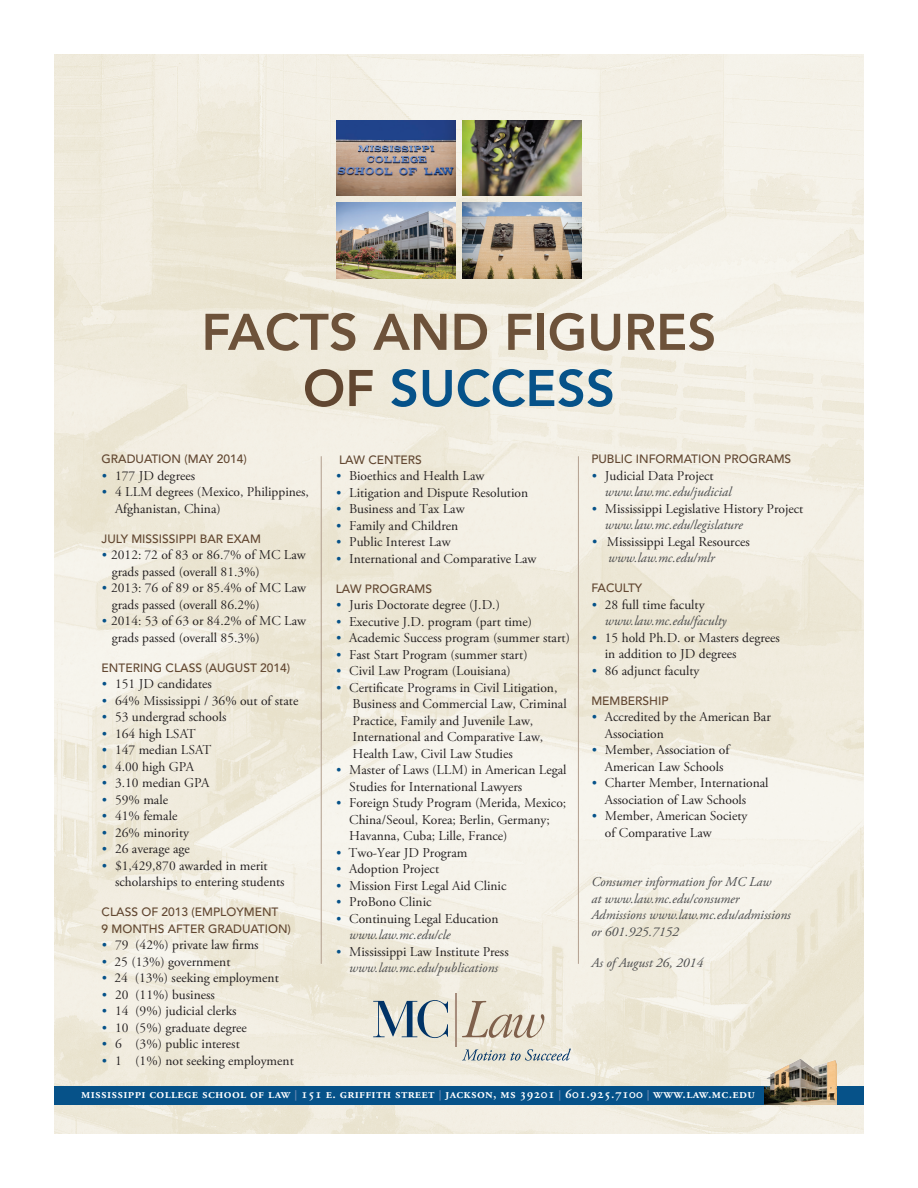
<style>
.page{position:relative;width:918px;height:1188px;background:#fff}
.page>*{position:absolute;margin:0;border:0;box-sizing:border-box;transform-origin:0 0}
.t1{font:800 51px/56.1px "Avenir LT Std";color:#6d523a;text-align:center}
.t2{font:13.5px/16.5px "Adobe Garamond Pro";color:#231f20}
.t3{font:italic 13.5px "Adobe Garamond Pro";color:#4b4c4d}
.t4{font:600 13.5px "Adobe Garamond Pro";letter-spacing:.02em;color:#fff}
.t5{font:500 12px "Avenir";color:#614630}
.s1{color:#614630}
.s2{color:#065289}
.s3{font-style:italic;color:#065289}
.s4{font-weight:700;font-size:10.5px;color:#6b89b3}
</style>
<div class="page">
<img style="left:54px;top:54px;width:810px;height:1080px">
<div style="left:54px;top:1086px;width:810px;height:19px;background:#065289"></div>
<img style="left:765px;top:1058px;width:72px;height:47px">
<svg style="left:373px;top:1000px;width:75px;height:38px;background:#afb8ba"></svg>
<hr style="left:455px;top:993px;width:2px;height:53px;background:#a68d7d">
<svg style="left:462px;top:1001px;width:82px;height:37px;background:#d6cbb9"></svg>
<svg style="left:462px;top:1049px;width:109px;height:12px"></svg>
<img style="left:336px;top:121px;width:119px;height:75px">
<img style="left:463px;top:121px;width:119px;height:75px">
<img style="left:336px;top:203px;width:119px;height:75px">
<img style="left:463px;top:203px;width:119px;height:75px">
<hr style="left:321px;top:456px;width:1px;height:508px;background:#b29f8f">
<hr style="left:578px;top:456px;width:1px;height:508px;background:#b29f8f">
<p class="t1" style="left:201px;top:304px;width:517px">FACTS AND FIGURES<br><span class="s1">OF</span> <span class="s2">SUCCESS</span></p>
<p class="t5" style="left:102px;top:452px;width:147px">GRADUATION (MAY 2014)</p>
<p class="t2" style="left:102px;top:468px;width:95px"><span class="s2">•</span> 177 JD degrees</p>
<p class="t2" style="left:102px;top:484px;width:209px"><span class="s2">•</span> 4 LLM degrees (Mexico, Philippines,</p>
<p class="t2" style="left:115px;top:501px;width:107px">Afghanistan, China)</p>
<p class="t5" style="left:102px;top:532px;width:161px">JULY MISSISSIPPI BAR EXAM</p>
<p class="t2" style="left:102px;top:547px;width:206px"><span class="s2">•</span> 2012: 72 of 83 or 86.7% of MC Law</p>
<p class="t2" style="left:112px;top:564px;width:150px">grads passed (overall 81.3%)</p>
<p class="t2" style="left:102px;top:580px;width:206px"><span class="s2">•</span> 2013: 76 of 89 or 85.4% of MC Law</p>
<p class="t2" style="left:112px;top:597px;width:150px">grads passed (overall 86.2%)</p>
<p class="t2" style="left:102px;top:613px;width:206px"><span class="s2">•</span> 2014: 53 of 63 or 84.2% of MC Law</p>
<p class="t2" style="left:112px;top:630px;width:150px">grads passed (overall 85.3%)</p>
<p class="t5" style="left:102px;top:661px;width:190px">ENTERING CLASS (AUGUST 2014)</p>
<p class="t2" style="left:102px;top:676px;width:112px"><span class="s2">•</span> 151 JD candidates</p>
<p class="t2" style="left:102px;top:693px;width:198px"><span class="s2">•</span> 64% Mississippi / 36% out of state</p>
<p class="t2" style="left:102px;top:709px;width:126px"><span class="s2">•</span> 53 undergrad schools</p>
<p class="t2" style="left:102px;top:726px;width:96px"><span class="s2">•</span> 164 high LSAT</p>
<p class="t2" style="left:102px;top:742px;width:111px"><span class="s2">•</span> 147 median LSAT</p>
<p class="t2" style="left:102px;top:759px;width:94px"><span class="s2">•</span> 4.00 high GPA</p>
<p class="t2" style="left:102px;top:775px;width:109px"><span class="s2">•</span> 3.10 median GPA</p>
<p class="t2" style="left:102px;top:792px;width:68px"><span class="s2">•</span> 59% male</p>
<p class="t2" style="left:102px;top:808px;width:77px"><span class="s2">•</span> 41% female</p>
<p class="t2" style="left:102px;top:825px;width:89px"><span class="s2">•</span> 26% minority</p>
<p class="t2" style="left:102px;top:841px;width:90px"><span class="s2">•</span> 26 average age</p>
<p class="t2" style="left:102px;top:858px;width:168px"><span class="s2">•</span> $1,429,870 awarded in merit</p>
<p class="t2" style="left:115px;top:874px;width:171px">scholarships to entering students</p>
<p class="t5" style="left:102px;top:905px;width:178px">CLASS OF 2013 (EMPLOYMENT</p>
<p class="t5" style="left:102px;top:922px;width:191px">9 MONTHS AFTER GRADUATION)</p>
<p class="t2" style="left:102px;top:937px;width:159px"><span class="s2">•</span> 79 (42%) private law firms</p>
<p class="t2" style="left:102px;top:954px;width:130px"><span class="s2">•</span> 25 (13%) government</p>
<p class="t2" style="left:102px;top:970px;width:179px"><span class="s2">•</span> 24 (13%) seeking employment</p>
<p class="t2" style="left:102px;top:987px;width:115px"><span class="s2">•</span> 20 (11%) business</p>
<p class="t2" style="left:102px;top:1003px;width:136px"><span class="s2">•</span> 14 (9%) judicial clerks</p>
<p class="t2" style="left:102px;top:1020px;width:147px"><span class="s2">•</span> 10 (5%) graduate degree</p>
<p class="t2" style="left:102px;top:1036px;width:140px"><span class="s2">•</span> 6 (3%) public interest</p>
<p class="t2" style="left:102px;top:1053px;width:194px"><span class="s2">•</span> 1 (1%) not seeking employment</p>
<p class="t5" style="left:339px;top:453px;width:84px">LAW CENTERS</p>
<p class="t2" style="left:336px;top:468px;width:150px"><span class="s2">•</span> Bioethics and Health Law</p>
<p class="t2" style="left:336px;top:485px;width:194px"><span class="s2">•</span> Litigation and Dispute Resolution</p>
<p class="t2" style="left:336px;top:501px;width:130px"><span class="s2">•</span> Business and Tax Law</p>
<p class="t2" style="left:336px;top:518px;width:124px"><span class="s2">•</span> Family and Children</p>
<p class="t2" style="left:336px;top:534px;width:116px"><span class="s2">•</span> Public Interest Law</p>
<p class="t2" style="left:336px;top:551px;width:202px"><span class="s2">•</span> International and Comparative Law</p>
<p class="t5" style="left:336px;top:582px;width:98px">LAW PROGRAMS</p>
<p class="t2" style="left:336px;top:597px;width:166px"><span class="s2">•</span> Juris Doctorate degree (J.D.)</p>
<p class="t2" style="left:336px;top:614px;width:198px"><span class="s2">•</span> Executive J.D. program (part time)</p>
<p class="t2" style="left:336px;top:630px;width:236px"><span class="s2">•</span> Academic Success program (summer start)</p>
<p class="t2" style="left:336px;top:647px;width:193px"><span class="s2">•</span> Fast Start Program (summer start)</p>
<p class="t2" style="left:336px;top:663px;width:177px"><span class="s2">•</span> Civil Law Program (Louisiana)</p>
<p class="t2" style="left:336px;top:680px;width:223px"><span class="s2">•</span> Certificate Programs in Civil Litigation,</p>
<p class="t2" style="left:353px;top:696px;width:216px">Business and Commercial Law, Criminal</p>
<p class="t2" style="left:353px;top:713px;width:182px">Practice, Family and Juvenile Law,</p>
<p class="t2" style="left:353px;top:729px;width:192px">International and Comparative Law,</p>
<p class="t2" style="left:353px;top:746px;width:162px">Health Law, Civil Law Studies</p>
<p class="t2" style="left:349px;top:762px;width:219px;text-indent:-14px"><span class="s2">•</span> Master of Laws (LLM) in American Legal<br>Studies for International Lawyers</p>
<p class="t2" style="left:336px;top:795px;width:232px;text-align:center"><span class="s2">•</span> Foreign Study Program (Merida, Mexico;<br>China/Seoul, Korea; Berlin, Germany;</p>
<p class="t2" style="left:349px;top:828px;width:160px">Havanna, Cuba; Lille, France)</p>
<p class="t2" style="left:336px;top:845px;width:133px"><span class="s2">•</span> Two-Year JD Program</p>
<p class="t2" style="left:336px;top:861px;width:105px"><span class="s2">•</span> Adoption Project</p>
<p class="t2" style="left:336px;top:878px;width:172px"><span class="s2">•</span> Mission First Legal Aid Clinic</p>
<p class="t2" style="left:336px;top:894px;width:97px"><span class="s2">•</span> ProBono Clinic</p>
<p class="t2" style="left:336px;top:911px;width:164px"><span class="s2">•</span> Continuing Legal Education</p>
<p class="t3" style="left:349px;top:927px;width:103px">www.law.mc.edu/cle</p>
<p class="t2" style="left:336px;top:944px;width:175px"><span class="s2">•</span> Mississippi Law Institute Press</p>
<p class="t3" style="left:349px;top:960px;width:150px">www.law.mc.edu/publications</p>
<p class="t5" style="left:591px;top:452px;width:201px">PUBLIC INFORMATION PROGRAMS</p>
<p class="t2" style="left:591px;top:468px;width:124px"><span class="s2">•</span> Judicial Data Project</p>
<p class="t3" style="left:605px;top:484px;width:128px">www.law.mc.edu/judicial</p>
<p class="t2" style="left:591px;top:501px;width:214px"><span class="s2">•</span> Mississippi Legislative History Project</p>
<p class="t3" style="left:605px;top:517px;width:140px">www.law.mc.edu/legislature</p>
<p class="t2" style="left:591px;top:534px;width:160px"><span class="s3">•</span> Mississippi Legal Resources</p>
<p class="t3" style="left:608px;top:550px;width:108px">www.law.mc.edu/mlr</p>
<p class="t5" style="left:591px;top:581px;width:52px">FACULTY</p>
<p class="t2" style="left:591px;top:597px;width:115px"><span class="s2">•</span> 28 full time faculty</p>
<p class="t3" style="left:605px;top:613px;width:123px">www.law.mc.edu/faculty</p>
<p class="t2" style="left:591px;top:630px;width:190px"><span class="s2">•</span> 15 hold Ph.D. or Masters degrees</p>
<p class="t2" style="left:605px;top:646px;width:133px">in addition to JD degrees</p>
<p class="t2" style="left:591px;top:663px;width:110px"><span class="s2">•</span> 86 adjunct faculty</p>
<p class="t5" style="left:591px;top:694px;width:79px">MEMBERSHIP</p>
<p class="t2" style="left:591px;top:709px;width:181px"><span class="s2">•</span> Accredited by the American Bar</p>
<p class="t2" style="left:605px;top:726px;width:61px">Association</p>
<p class="t2" style="left:591px;top:742px;width:140px"><span class="s2">•</span> Member, Association of</p>
<p class="t2" style="left:605px;top:759px;width:120px">American Law Schools</p>
<p class="t2" style="left:591px;top:775px;width:179px"><span class="s2">•</span> Charter Member, International</p>
<p class="t2" style="left:605px;top:792px;width:143px">Association of Law Schools</p>
<p class="t2" style="left:591px;top:808px;width:158px"><span class="s2">•</span> Member, American Society</p>
<p class="t2" style="left:605px;top:825px;width:108px">of Comparative Law</p>
<p class="t3" style="left:591px;top:874px;width:182px">Consumer information for MC Law</p>
<p class="t3" style="left:591px;top:890px;width:150px">at www.law.mc.edu/consumer</p>
<p class="t3" style="left:591px;top:907px;width:201px">Admissions www.law.mc.edu/admissions</p>
<p class="t3" style="left:591px;top:923px;width:89px">or 601.925.7152</p>
<p class="t3" style="left:591px;top:955px;width:113px">As of August 26, 2014</p>
<p class="t4" style="left:81px;top:1086px;width:676px">mississippi college school of law <span class="s4">|</span> 151 e. griffith street <span class="s4">|</span> jackson, ms 39201 <span class="s4">|</span> 601.925.7100 <span class="s4">|</span> www.law.mc.edu</p>
</div>
